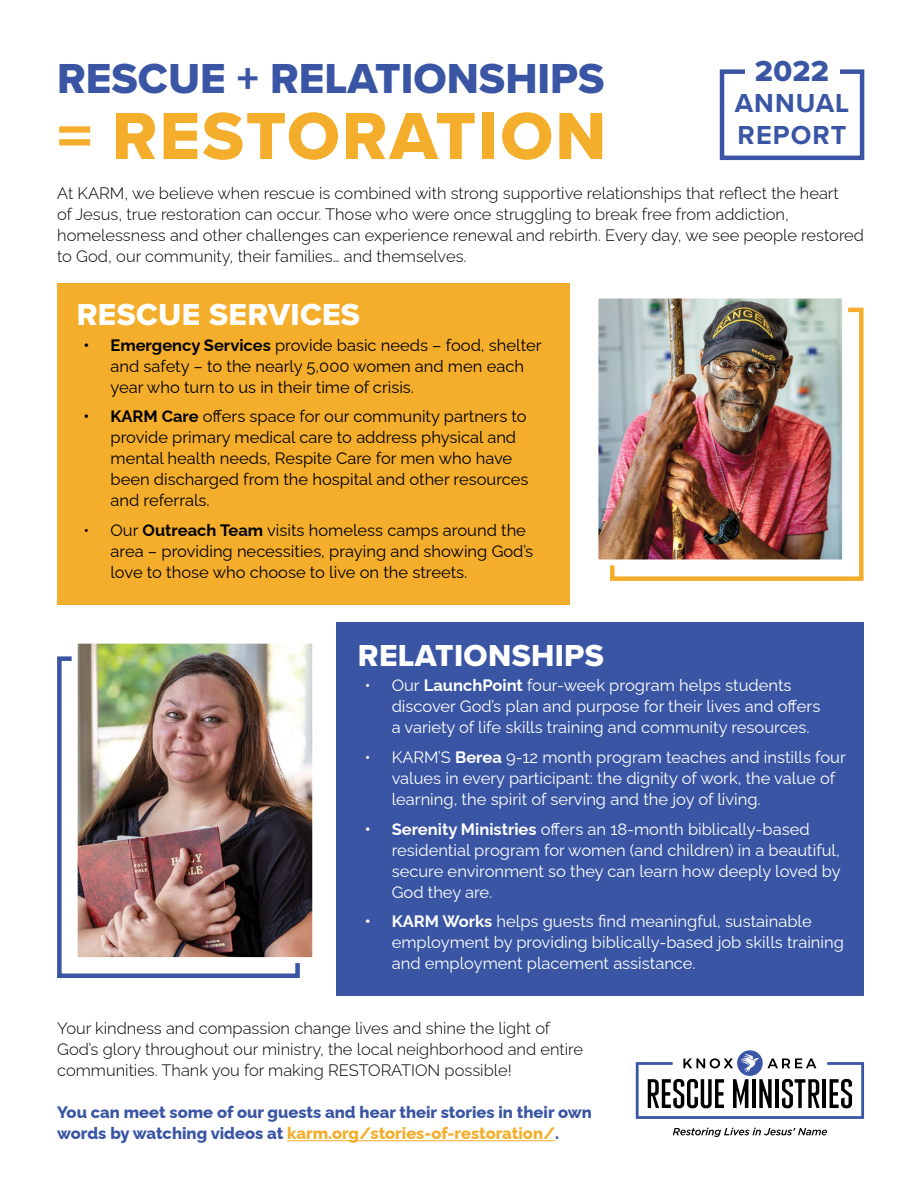
<style>
.page{position:relative;width:918px;height:1188px;background:#fff}
.page>*{position:absolute;margin:0;border:0;box-sizing:border-box;transform-origin:0 0}
.t1{font:69px "Proxima Nova Extrabld";letter-spacing:.03em;color:#f5ae2b}
.t2{font:43.5px "Proxima Nova Extrabld";color:#3955a4}
.t3{font:31.5px "Proxima Nova Extrabld";letter-spacing:.01em;color:#fff}
.t4{font:30px "Proxima Nova Extrabld";color:#3955a4}
.t5{font:700 27px/31.5px "Proxima Nova";letter-spacing:.04em;color:#3955a4}
.t6{font:16.5px/21px "Raleway";color:#fff}
.t7{font:300 16.5px/21px "Raleway";color:#000}
.t8{font:16.5px/21px "Raleway";color:#000}
.t9{font:800 16.5px/21px "Raleway";color:#3955a4}
.s1{font-weight:700}
.s2{color:#f5ae2b}
</style>
<div class="page">
<div style="left:57px;top:283px;width:513px;height:321px;background:#f5ae2b"></div>
<svg style="left:737px;top:1050px;width:26px;height:26px"></svg>
<svg style="left:636px;top:1054px;width:228px;height:65px"></svg>
<svg style="left:673px;top:1128px;width:154px;height:9px"></svg>
<div style="left:337px;top:622px;width:527px;height:374px;background:#3955a4"></div>
<hr style="left:287px;top:1140px;width:268px;height:1px;background:#f5ae2b">
<div style="left:57px;top:656px;width:243px;height:322px;border:4px solid #3955a4"></div>
<img style="left:79px;top:645px;width:232px;height:311px">
<div style="left:72px;top:638px;width:246px;height:325px;border:6px solid #fff"></div>
<div style="left:610px;top:308px;width:254px;height:273px;border:4px solid #f5ae2b"></div>
<img style="left:599px;top:299px;width:242px;height:259px">
<div style="left:592px;top:292px;width:256px;height:273px;border:6px solid #fff"></div>
<div style="left:720px;top:69px;width:144px;height:91px;border:4px solid #3955a4"></div>
<div style="left:745px;top:56px;width:94px;height:31px;background:#fff"></div>
<h2 class="t2" style="left:57px;top:46px;width:549px">RESCUE + RELATIONSHIPS</h2>
<h1 class="t1" style="left:57px;top:85px;width:551px">= RESTORATION</h1>
<h3 class="t4" style="left:755px;top:49px;width:76px">2022</h3>
<h3 class="t5" style="left:735px;top:87px;width:116px">ANNUAL<br>REPORT</h3>
<p class="t7" style="left:57px;top:181px;width:808px">At KARM, we believe when rescue is combined with strong supportive relationships that reflect the heart<br>of Jesus, true restoration can occur. Those who were once struggling to break free from addiction, homelessness and other challenges can experience renewal and rebirth. Every day, we see people restored to God, our community, their families… and themselves.</p>
<h3 class="t3" style="left:77px;top:291px;width:285px">RESCUE SERVICES</h3>
<p class="t8" style="left:111px;top:332px;width:433px;text-indent:-27px"><span class="s1">• Emergency Services</span> provide basic needs – food, shelter and safety – to the nearly 5,000 women and men each year who turn to us in their time of crisis.</p>
<p class="t8" style="left:111px;top:404px;width:420px;text-indent:-27px"><span class="s1">• KARM Care</span> offers space for our community partners to provide primary medical care to address physical and mental health needs, Respite Care for men who have been discharged from the hospital and other resources and referrals.</p>
<p class="t8" style="left:111px;top:518px;width:424px;text-indent:-27px">• Our <span class="s1">Outreach Team</span> visits homeless camps around the area – providing necessities, praying and showing God’s love to those who choose to live on the streets.</p>
<h3 class="t3" style="left:358px;top:632px;width:247px">RELATIONSHIPS</h3>
<p class="t6" style="left:392px;top:673px;width:430px;text-indent:-27px">• Our <span class="s1">LaunchPoint</span> four-week program helps students discover God’s plan and purpose for their lives and offers a variety of life skills training and community resources.</p>
<p class="t6" style="left:392px;top:745px;width:456px;text-indent:-27px">• KARM’S <span class="s1">Berea</span> 9-12 month program teaches and instills four values in every participant: the dignity of work, the value of learning, the spirit of serving and the joy of living.</p>
<p class="t6" style="left:392px;top:817px;width:450px;text-indent:-27px"><span class="s1">• Serenity Ministries</span> offers an 18-month biblically-based residential program for women (and children) in a beautiful, secure environment so they can learn how deeply loved by God they are.</p>
<p class="t6" style="left:392px;top:909px;width:454px;text-indent:-27px"><span class="s1">• KARM Works</span> helps guests find meaningful, sustainable employment by providing biblically-based job skills training and employment placement assistance.</p>
<p class="t7" style="left:57px;top:1016px;width:527px">Your kindness and compassion change lives and shine the light of<br>God’s glory throughout our ministry, the local neighborhood and entire communities. Thank you for making RESTORATION possible!</p>
<p class="t9" style="left:57px;top:1100px;width:536px">You can meet some of our guests and hear their stories in their own words by watching videos at <span class="s2">karm.org/stories-of-restoration/</span>.</p>
</div>
